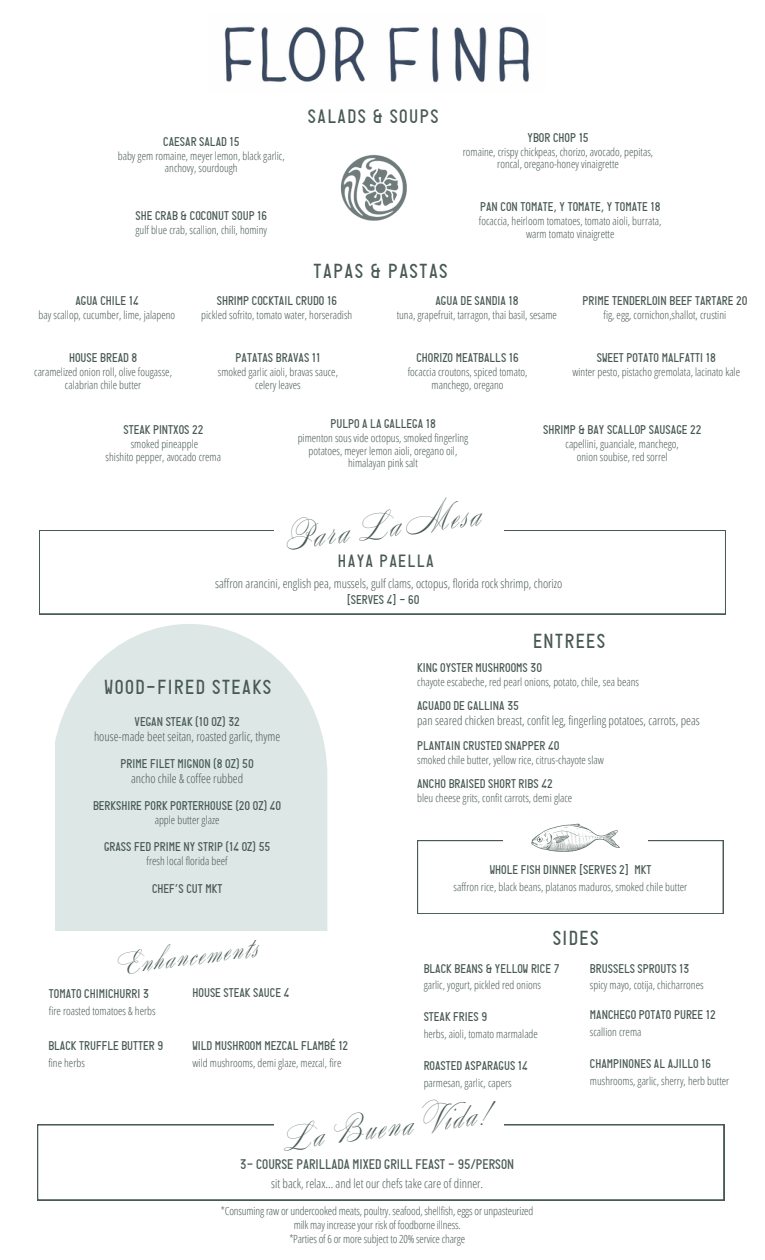
<style>
.page{position:relative;width:765px;height:1260px;background:#fff}
.page>*{position:absolute;margin:0;border:0;box-sizing:border-box;transform-origin:0 0}
.t1{font:32.5px "Splendid Script";color:#485955}
.t2{font:31.25px "Splendid Script";color:#485955}
.t3{font:27.5px "Splendid Script";color:#475a57}
.t4{font:20px "Numberplate LL Italy";letter-spacing:.075em;color:#485955}
.t5{font:19.12px "Numberplate LL Italy";letter-spacing:.075em;color:#485955}
.t6{font:17.5px "Numberplate LL Italy";letter-spacing:.075em;color:#485955}
.t7{font:13.75px "Numberplate LL Italy";color:#485955}
.t8{font:12.5px "Numberplate LL Italy";color:#485955}
.t9{font:300 12.5px "Open Sans Condensed";color:#485955}
.t10{font:300 11.25px/12.2px "Open Sans Condensed";color:#485955;text-align:center}
</style>
<div class="page">
<svg style="left:55px;top:624px;width:272px;height:306px;background:#e0e9e8"></svg>
<svg style="left:37px;top:1125px;width:687px;height:75px"></svg>
<div style="left:274px;top:1122px;width:229px;height:22px;background:#fff"></div>
<img style="left:224px;top:26px;width:305px;height:57px">
<svg style="left:417px;top:824px;width:306px;height:90px"></svg>
<svg style="left:39px;top:530px;width:687px;height:84px"></svg>
<div style="left:274px;top:515px;width:230px;height:22px;background:#fff"></div>
<img style="left:340px;top:154px;width:67px;height:67px">
<p class="t8" style="left:163px;top:135px;width:78px">CAESAR SALAD 15</p>
<p class="t10" style="left:118px;top:149px;width:168px">baby gem romaine, meyer lemon, black garlic, anchovy, sourdough</p>
<p class="t8" style="left:136px;top:210px;width:133px">SHE CRAB &amp; COCONUT SOUP 16</p>
<p class="t10" style="left:136px;top:224px;width:133px">gulf blue crab, scallion, chili, hominy</p>
<p class="t5" style="left:308px;top:107px;width:132px">SALADS &amp; SOUPS</p>
<h3 class="t4" style="left:314px;top:262px;width:136px">TAPAS &amp; PASTAS</h3>
<p class="t8" style="left:528px;top:132px;width:63px">YBOR CHOP 15</p>
<p class="t10" style="left:463px;top:145px;width:192px">romaine, crispy chickpeas, chorizo, avocado, pepitas, roncal, oregano-honey vinaigrette</p>
<p class="t8" style="left:480px;top:201px;width:182px">PAN CON TOMATE, Y TOMATE, Y TOMATE 18</p>
<h6 class="t10" style="left:479px;top:215px;width:184px">focaccia, heirloom tomatoes, tomato aioli, burrata, warm tomato vinaigrette</h6>
<p class="t8" style="left:75px;top:294px;width:65px">AGUA CHILE 14</p>
<p class="t10" style="left:39px;top:308px;width:138px">bay scallop, cucumber, lime, jalapeno</p>
<p class="t8" style="left:217px;top:294px;width:122px">SHRIMP COCKTAIL CRUDO 16</p>
<p class="t10" style="left:201px;top:308px;width:153px">pickled sofrito, tomato water, horseradish</p>
<p class="t8" style="left:436px;top:294px;width:85px">AGUA DE SANDIA 18</p>
<p class="t10" style="left:397px;top:308px;width:162px">tuna, grapefruit, tarragon, thai basil, sesame</p>
<p class="t8" style="left:583px;top:294px;width:166px">PRIME TENDERLOIN BEEF TARTARE 20</p>
<p class="t10" style="left:604px;top:308px;width:124px">fig, egg, cornichon,shallot, crustini</p>
<p class="t8" style="left:69px;top:352px;width:70px">HOUSE BREAD 8</p>
<p class="t10" style="left:34px;top:366px;width:139px">caramelized onion roll, olive fougasse, calabrian chile butter</p>
<p class="t8" style="left:236px;top:352px;width:86px">PATATAS BRAVAS 11</p>
<p class="t10" style="left:218px;top:366px;width:122px">smoked garlic aioli, bravas sauce,</p>
<p class="t10" style="left:255px;top:378px;width:47px">celery leaves</p>
<p class="t8" style="left:416px;top:352px;width:104px">CHORIZO MEATBALLS 16</p>
<p class="t10" style="left:408px;top:366px;width:121px">focaccia croutons, spiced tomato,</p>
<p class="t10" style="left:432px;top:378px;width:73px">manchego, oregano</p>
<p class="t8" style="left:330px;top:418px;width:107px">PULPO A LA GALLEGA 18</p>
<p class="t10" style="left:298px;top:432px;width:172px">pimenton sous vide octopus, smoked fingerling potatoes, meyer lemon aioli, oregano oil, himalayan pink salt</p>
<p class="t8" style="left:123px;top:424px;width:81px">STEAK PINTXOS 22</p>
<h1 class="t10" style="left:131px;top:438px;width:69px">smoked pineapple</h1>
<p class="t10" style="left:106px;top:450px;width:117px">shishito pepper, avocado crema</p>
<p class="t1" style="left:287px;top:522px;width:195px;rotate:-7deg">Para La Mesa</p>
<p class="t6" style="left:338px;top:553px;width:97px">HAYA PAELLA</p>
<p class="t8" style="left:597px;top:352px;width:120px">SWEET POTATO MALFATTI 18</p>
<p class="t10" style="left:572px;top:366px;width:169px">winter pesto, pistacho gremolata, lacinato kale</p>
<h6 class="t8" style="left:543px;top:424px;width:160px">SHRIMP &amp; BAY SCALLOP SAUSAGE 22</h6>
<h3 class="t10" style="left:566px;top:438px;width:115px">capellini, guanciale, manchego,</h3>
<p class="t10" style="left:577px;top:450px;width:92px">onion soubise, red sorrel</p>
<p class="t9" style="left:215px;top:575px;width:349px">saffron arancini, english pea, mussels, gulf clams, octopus, florida rock shrimp, chorizo</p>
<p class="t4" style="left:105px;top:678px;width:168px">WOOD-FIRED STEAKS</p>
<p class="t8" style="left:135px;top:716px;width:107px">VEGAN STEAK (10 OZ) 32</p>
<p class="t9" style="left:94px;top:727px;width:188px">house-made beet seitan, roasted garlic, thyme</p>
<p class="t8" style="left:121px;top:758px;width:135px">PRIME FILET MIGNON (8 OZ) 50</p>
<h3 class="t9" style="left:131px;top:770px;width:114px">ancho chile &amp; coffee rubbed</h3>
<p class="t8" style="left:93px;top:800px;width:190px">BERKSHIRE PORK PORTERHOUSE (20 OZ) 40</p>
<p class="t10" style="left:155px;top:814px;width:66px">apple butter glaze</p>
<p class="t8" style="left:104px;top:841px;width:168px">GRASS FED PRIME NY STRIP (14 OZ) 55</p>
<p class="t10" style="left:147px;top:855px;width:83px">fresh local florida beef</p>
<p class="t8" style="left:152px;top:882px;width:72px">CHEF’S CUT MKT</p>
<p class="t8" style="left:347px;top:594px;width:75px">[SERVES 4] - 60</p>
<p class="t4" style="left:533px;top:632px;width:74px">ENTREES</p>
<p class="t8" style="left:417px;top:662px;width:126px">KING OYSTER MUSHROOMS 30</p>
<p class="t10" style="left:417px;top:675px;width:223px">chayote escabeche, red pearl onions, potato, chile, sea beans</p>
<p class="t8" style="left:417px;top:700px;width:103px">AGUADO DE GALLINA 35</p>
<h1 class="t9" style="left:417px;top:712px;width:284px">pan seared chicken breast, confit leg, fingerling potatoes, carrots, peas</h1>
<h5 class="t8" style="left:417px;top:739px;width:144px">PLANTAIN CRUSTED SNAPPER 40</h5>
<p class="t10" style="left:417px;top:753px;width:188px">smoked chile butter, yellow rice, citrus-chayote slaw</p>
<p class="t8" style="left:417px;top:778px;width:137px">ANCHO BRAISED SHORT RIBS 42</p>
<p class="t10" style="left:417px;top:792px;width:157px">bleu cheese grits, confit carrots, demi glace</p>
<p class="t8" style="left:490px;top:864px;width:163px">WHOLE FISH DINNER [SERVES 2] MKT</p>
<p class="t10" style="left:454px;top:881px;width:235px">saffron rice, black beans, platanos maduros, smoked chile butter</p>
<p class="t3" style="left:120px;top:950px;width:139px;rotate:-7deg">Enhancements</p>
<h4 class="t8" style="left:49px;top:988px;width:102px">TOMATO CHIMICHURRI 3</h4>
<p class="t10" style="left:49px;top:1005px;width:108px">fire roasted tomatoes &amp; herbs</p>
<p class="t8" style="left:48px;top:1040px;width:116px">BLACK TRUFFLE BUTTER 9</p>
<p class="t10" style="left:48px;top:1056px;width:38px">fine herbs</p>
<p class="t8" style="left:192px;top:987px;width:98px">HOUSE STEAK SAUCE 4</p>
<p class="t8" style="left:192px;top:1040px;width:157px">WILD MUSHROOM MEZCAL FLAMBÉ 12</p>
<h2 class="t10" style="left:192px;top:1056px;width:150px">wild mushrooms, demi glaze, mezcal, fire</h2>
<p class="t4" style="left:553px;top:929px;width:48px">SIDES</p>
<p class="t8" style="left:424px;top:962px;width:137px">BLACK BEANS &amp; YELLOW RICE 7</p>
<p class="t10" style="left:424px;top:979px;width:119px">garlic, yogurt, pickled red onions</p>
<p class="t8" style="left:424px;top:1011px;width:65px">STEAK FRIES 9</p>
<p class="t10" style="left:424px;top:1028px;width:116px">herbs, aioli, tomato marmalade</p>
<p class="t8" style="left:424px;top:1060px;width:106px">ROASTED ASPARAGUS 14</p>
<p class="t10" style="left:424px;top:1076px;width:90px">parmesan, garlic, capers</p>
<p class="t8" style="left:590px;top:962px;width:101px">BRUSSELS SPROUTS 13</p>
<p class="t10" style="left:590px;top:979px;width:115px">spicy mayo, cotija, chicharrones</p>
<p class="t8" style="left:590px;top:1009px;width:127px">MANCHEGO POTATO PUREE 12</p>
<p class="t10" style="left:590px;top:1026px;width:53px">scallion crema</p>
<p class="t8" style="left:590px;top:1058px;width:123px">CHAMPINONES AL AJILLO 16</p>
<p class="t10" style="left:590px;top:1075px;width:141px">mushrooms, garlic, sherry, herb butter</p>
<p class="t2" style="left:283px;top:1123px;width:206px;rotate:-7deg">La Buena Vida!</p>
<p class="t7" style="left:240px;top:1158px;width:275px">3- COURSE PARILLADA MIXED GRILL FEAST - 95/PERSON</p>
<p class="t9" style="left:271px;top:1175px;width:214px">sit back, relax... and let our chefs take care of dinner.</p>
<p class="t10" style="left:221px;top:1204px;width:314px;line-height:14px">*Consuming raw or undercooked meats, poultry. seafood, shellfish, eggs or unpasteurized milk may increase your risk of foodborne illness.</p>
<h4 class="t10" style="left:289px;top:1233px;width:177px">*Parties of 6 or more subject to 20% service charge</h4>
</div>
